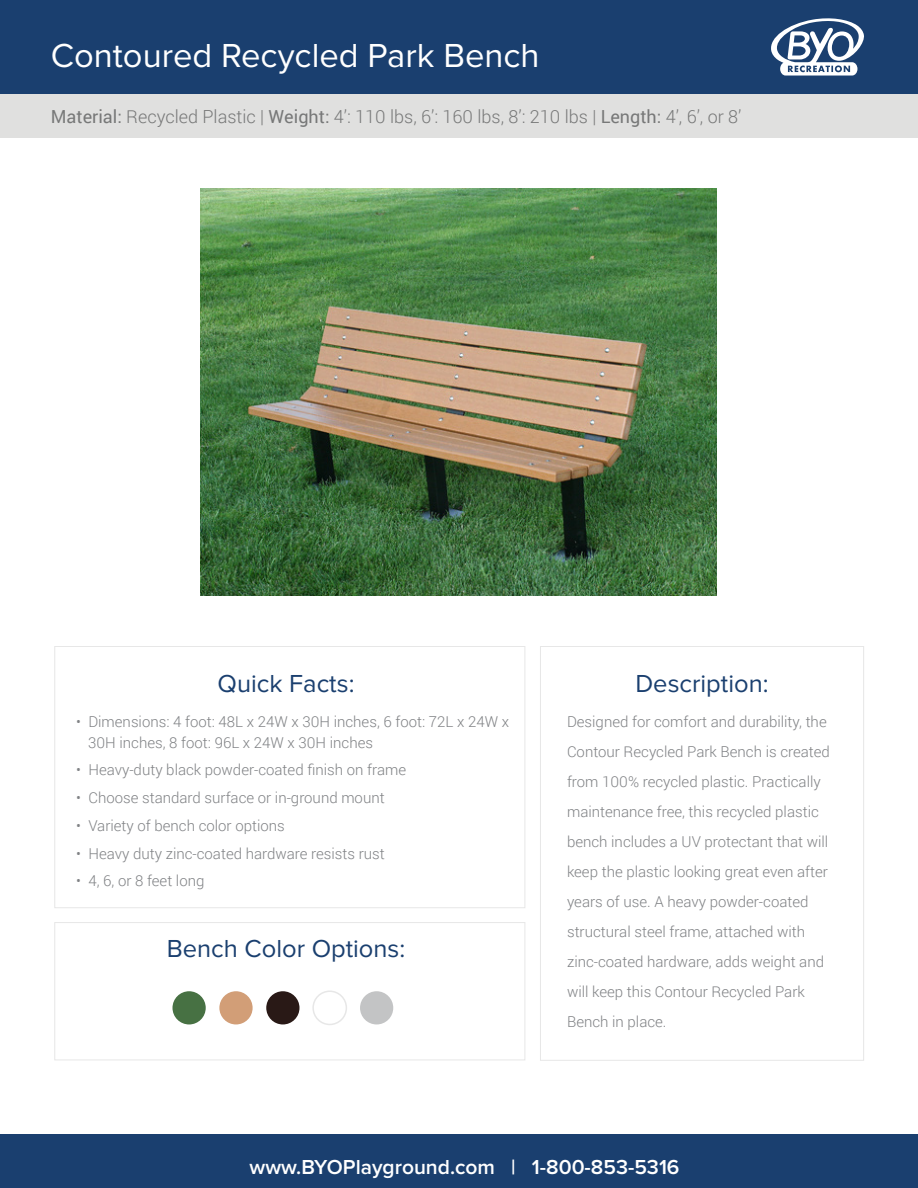
<style>
.page{position:relative;width:918px;height:1188px;background:#fff}
.page>*{position:absolute;margin:0;border:0;box-sizing:border-box;transform-origin:0 0}
.t1{font:34.5px "Proxima Nova";color:#fff}
.t2{font:25.5px "Proxima Nova";color:#1a3f6f}
.t3{font:600 21px "Proxima Nova";color:#fff}
.t4{font:300 18px "Roboto";color:#777878}
.t5{font:300 15px/30px "Roboto";color:#808285}
.s1{font-weight:400}
</style>
<div class="page">
<div style="left:540px;top:646px;width:324px;height:415px;border:1px solid #e7e7e7"></div>
<div style="left:0;top:1134px;width:918px;height:54px;background:#1a3f6f"></div>
<div style="left:54px;top:646px;width:471px;height:262px;border:1px solid #e7e7e7"></div>
<div style="left:54px;top:922px;width:471px;height:138px;border:1px solid #e7e7e7"></div>
<div style="left:172px;top:991px;width:34px;height:33px;background:#477143;border-radius:50%"></div>
<div style="left:219px;top:991px;width:34px;height:33px;background:#d29e77;border-radius:50%"></div>
<div style="left:266px;top:991px;width:33px;height:33px;background:#291916;border-radius:50%"></div>
<div style="left:312px;top:991px;width:35px;height:34px;border:2px solid #e7e7e7;border-radius:50%"></div>
<div style="left:360px;top:991px;width:33px;height:33px;background:#c3c4c5;border-radius:50%"></div>
<img style="left:200px;top:189px;width:517px;height:406px">
<div style="left:0;top:93px;width:918px;height:45px;background:#e0e0df"></div>
<div style="left:0;top:0;width:918px;height:94px;background:#1a3f6f"></div>
<svg style="left:771px;top:18px;width:93px;height:58px"></svg>
<h1 class="t1" style="left:51px;top:36px;width:490px">Contoured Recycled Park Bench</h1>
<p class="t4" style="left:51px;top:104px;width:692px"><span class="s1">Material:</span> Recycled Plastic | <span class="s1">Weight:</span> 4’: 110 lbs, 6’: 160 lbs, 8’: 210 lbs | <span class="s1">Length:</span> 4’, 6’, or 8’</p>
<h2 class="t2" style="left:218px;top:669px;width:138px">Quick Facts:</h2>
<p class="t5" style="left:88px;top:710px;width:422px;line-height:21px;text-indent:-12px">• Dimensions: 4 foot: 48L x 24W x 30H inches, 6 foot: 72L x 24W x<br>30H inches, 8 foot: 96L x 24W x 30H inches</p>
<p class="t5" style="left:76px;top:755px;width:332px">• Heavy-duty black powder-coated finish on frame</p>
<p class="t5" style="left:76px;top:782px;width:310px">• Choose standard surface or in-ground mount</p>
<p class="t5" style="left:76px;top:810px;width:210px">• Variety of bench color options</p>
<p class="t5" style="left:76px;top:838px;width:310px">• Heavy duty zinc-coated hardware resists rust</p>
<p class="t5" style="left:76px;top:866px;width:130px">• 4, 6, or 8 feet long</p>
<h2 class="t2" style="left:167px;top:934px;width:240px">Bench Color Options:</h2>
<h2 class="t2" style="left:635px;top:669px;width:135px">Description:</h2>
<p class="t5" style="left:567px;top:706px;width:264px">Designed for comfort and durability, the Contour Recycled Park Bench is created from 100% recycled plastic. Practically maintenance free, this recycled plastic bench includes a UV protectant that will keep the plastic looking great even after years of use. A heavy powder-coated structural steel frame, attached with zinc-coated hardware, adds weight and will keep this Contour Recycled Park Bench in place.</p>
<h3 class="t3" style="left:250px;top:1155px;width:432px">www.BYOPlayground.com | 1-800-853-5316</h3>
</div>
